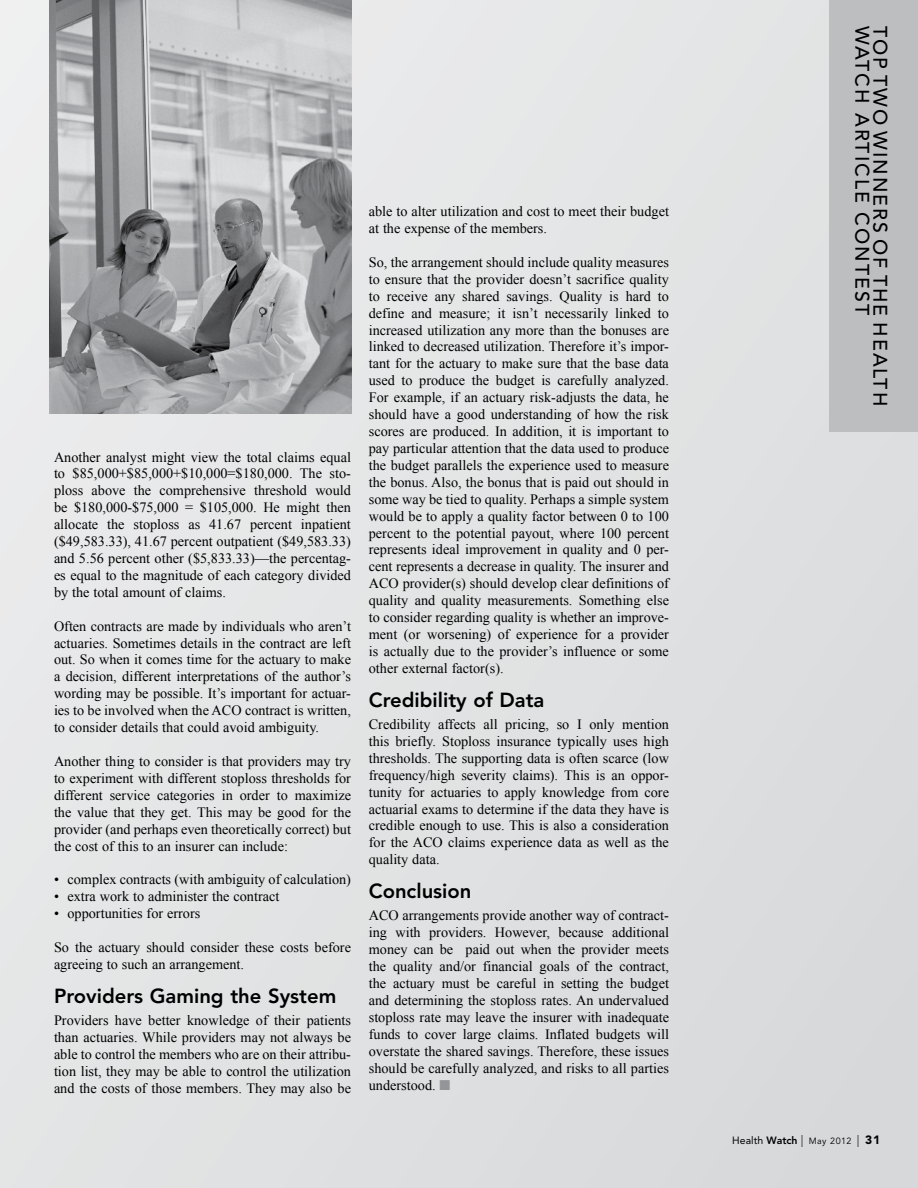
<style>
.page{position:relative;width:918px;height:1188px;background:#e2e3e4}
.page>*{position:absolute;margin:0;border:0;box-sizing:border-box;transform-origin:0 0}
.t1{font:800 20.25px "Avenir";color:#000}
.t2{font:500 19.5px/18px "Avenir";letter-spacing:.1em;color:#000}
.t3{font:14.25px/17px "Times New Roman";color:#000;text-align:justify}
.t4{font:9px "Avenir";letter-spacing:.05em;color:#000}
.s1{color:#939598}
.s2{font-size:10.5px}
.s3{font-weight:800;font-size:10.5px}
.s4{font-weight:300;font-size:12px}
.s5{font-weight:900;font-size:12px}
</style>
<div class="page">
<div style="left:829px;top:0;width:89px;height:432px;background:#bcbec0"></div>
<img style="left:50px;top:0;width:301px;height:414px">
<p class="t3" style="left:54px;top:448px;width:298px">Another analyst might view the total claims equal to $85,000+$85,000+$10,000=$180,000. The sto&shy;ploss above the comprehensive threshold would be $180,000-$75,000 = $105,000. He might then allocate the stoploss as 41.67 percent inpatient ($49,583.33), 41.67 percent outpatient ($49,583.33) and 5.56 percent other ($5,833.33)—the percentag&shy;es equal to the magnitude of each category divided by the total amount of claims.</p>
<p class="t3" style="left:54px;top:617px;width:299px">Often contracts are made by individuals who aren’t actuaries. Sometimes details in the contract are left out. So when it comes time for the actuary to make a decision, different interpretations of the author’s wording may be possible. It’s important for actuar&shy;ies to be involved when the ACO contract is written, to consider details that could avoid ambiguity.</p>
<p class="t3" style="left:54px;top:753px;width:299px">Another thing to consider is that providers may try to experiment with different stoploss thresholds for different service categories in order to maximize the value that they get. This may be good for the provider (and perhaps even theoretically correct) but the cost of this to an insurer can include:</p>
<p class="t3" style="left:54px;top:871px;width:299px">• complex contracts (with ambiguity of calculation)</p>
<p class="t3" style="left:54px;top:888px;width:227px">• extra work to administer the contract</p>
<p class="t3" style="left:54px;top:905px;width:148px">• opportunities for errors</p>
<p class="t3" style="left:54px;top:939px;width:298px">So the actuary should consider these costs before agreeing to such an arrangement.</p>
<h1 class="t1" style="left:54px;top:984px;width:284px">Providers Gaming the System</h1>
<p class="t3" style="left:54px;top:1012px;width:299px">Providers have better knowledge of their patients than actuaries. While providers may not always be able to control the members who are on their attribu&shy;tion list, they may be able to control the utilization and the costs of those members. They may also be</p>
<p class="t3" style="left:369px;top:203px;width:302px">able to alter utilization and cost to meet their budget at the expense of the members.</p>
<p class="t3" style="left:369px;top:253px;width:302px">So, the arrangement should include quality measures to ensure that the provider doesn’t sacrifice quality to receive any shared savings. Quality is hard to define and measure; it isn’t necessarily linked to increased utilization any more than the bonuses are linked to decreased utilization. Therefore it’s impor&shy;tant for the actuary to make sure that the base data used to produce the budget is carefully analyzed.<br>For example, if an actuary risk-adjusts the data, he should have a good understanding of how the risk scores are produced. In addition, it is important to pay particular attention that the data used to produce the budget parallels the experience used to measure the bonus. Also, the bonus that is paid out should in some way be tied to quality. Perhaps a simple system would be to apply a quality factor between 0 to 100 percent to the potential payout, where 100 percent represents ideal improvement in quality and 0 per&shy;cent represents a decrease in quality. The insurer and ACO provider(s) should develop clear definitions of quality and quality measurements. Something else to consider regarding quality is whether an improve&shy;ment (or worsening) of experience for a provider is actually due to the provider’s influence or some other external factor(s).</p>
<h1 class="t1" style="left:369px;top:688px;width:177px">Credibility of Data</h1>
<p class="t3" style="left:369px;top:715px;width:302px">Credibility affects all pricing, so I only mention this briefly. Stoploss insurance typically uses high thresholds. The supporting data is often scarce (low frequency/high severity claims). This is an oppor&shy;tunity for actuaries to apply knowledge from core actuarial exams to determine if the data they have is credible enough to use. This is also a consideration for the ACO claims experience data as well as the quality data.</p>
<h1 class="t1" style="left:369px;top:879px;width:104px">Conclusion</h1>
<p class="t3" style="left:369px;top:907px;width:302px">ACO arrangements provide another way of contract&shy;ing with providers. However, because additional money can be paid out when the provider meets the quality and/or financial goals of the contract, the actuary must be careful in setting the budget and determining the stoploss rates. An undervalued stoploss rate may leave the insurer with inadequate funds to cover large claims. Inflated budgets will overstate the shared savings. Therefore, these issues should be carefully analyzed, and risks to all parties understood. <span class="s1">■</span></p>
<h2 class="t2" style="left:889px;top:26px;width:382px;rotate:90deg">Top TWO winners of the health watch article contest</h2>
<p class="t4" style="left:732px;top:1135px;width:150px"><span class="s2">Health</span> <span class="s3">Watch</span> <span class="s4">|</span> May 2012 <span class="s4">|</span> <span class="s5">31</span></p>
</div>
